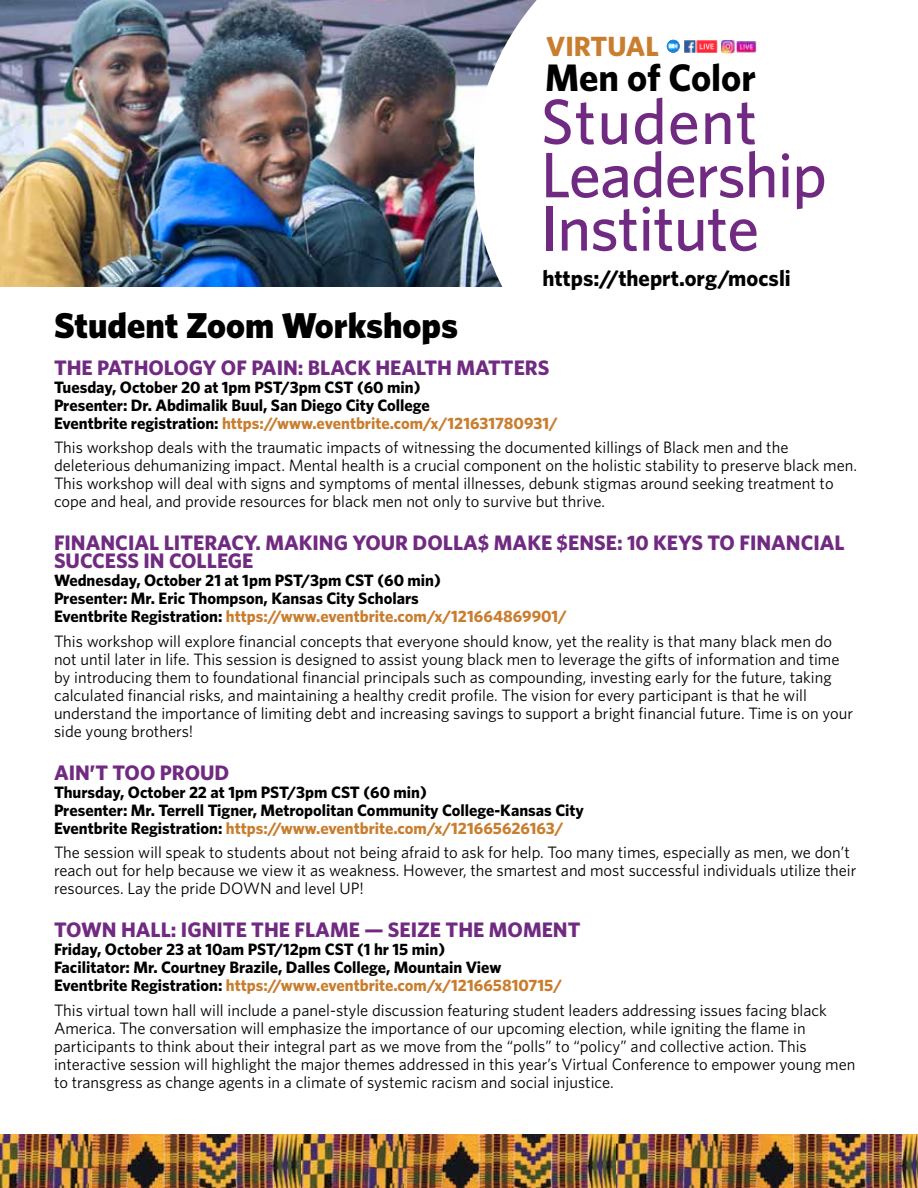
<style>
.page{position:relative;width:918px;height:1188px;background:#fff}
.page>*{position:absolute;margin:0;border:0;box-sizing:border-box;transform-origin:0 0}
.t1{font:500 64.35px/53.2px "Whitney";letter-spacing:-.015em;color:#712a81}
.t2{font:700 38.4px "Whitney";color:#000}
.t3{font:900 36px "Whitney";color:#000}
.t4{font:700 27.9px "Whitney";color:#c97d2e}
.t5{font:700 22.5px "Whitney";color:#000}
.t6{font:700 21px/18px "Whitney";color:#712a81}
.t7{font:16.5px/18px "Whitney";color:#000}
.t8{font:700 16.5px/18px "Whitney";color:#000}
.s1{color:#c97d2e}
</style>
<div class="page">
<img style="left:0;top:0;width:474px;height:286px">
<svg style="left:474px;top:0;width:284px;height:287px"></svg>
<svg style="left:667px;top:40px;width:13px;height:13px"></svg>
<img style="left:684px;top:40px;width:33px;height:13px">
<img style="left:719px;top:39px;width:38px;height:16px">
<img style="left:0;top:1134px;width:918px;height:54px">
<h3 class="t4" style="left:546px;top:29px;width:114px">VIRTUAL</h3>
<h2 class="t2" style="left:545px;top:54px;width:212px">Men of Color</h2>
<h1 class="t1" style="left:541px;top:93px;width:288px">Student<br>Leadership<br>Institute</h1>
<h3 class="t3" style="left:54px;top:301px;width:406px">Student Zoom Workshops</h3>
<h3 class="t5" style="left:542px;top:265px;width:250px">https://theprt.org/mocsli</h3>
<p class="t6" style="left:54px;top:358px;width:497px">THE PATHOLOGY OF PAIN: BLACK HEALTH MATTERS</p>
<p class="t8" style="left:54px;top:377px;width:505px">Tuesday, October 20 at 1pm PST/3pm CST (60 min)<br>Presenter: Dr. Abdimalik Buul, San Diego City College<br>Eventbrite registration: <span class="s1">https://www.eventbrite.com/x/121631780931/</span></p>
<p class="t7" style="left:54px;top:438px;width:805px">This workshop deals with the traumatic impacts of witnessing the documented killings of Black men and the deleterious dehumanizing impact. Mental health is a crucial component on the holistic stability to preserve black men.<br>This workshop will deal with signs and symptoms of mental illnesses, debunk stigmas around seeking treatment to cope and heal, and provide resources for black men not only to survive but thrive.</p>
<p class="t6" style="left:54px;top:533px;width:792px">FINANCIAL LITERACY. MAKING YOUR DOLLA$ MAKE $ENSE: 10 KEYS TO FINANCIAL<br>SUCCESS IN COLLEGE</p>
<p class="t8" style="left:54px;top:571px;width:515px">Wednesday, October 21 at 1pm PST/3pm CST (60 min)<br>Presenter: Mr. Eric Thompson, Kansas City Scholars<br>Eventbrite Registration: <span class="s1">https://www.eventbrite.com/x/121664869901/</span></p>
<p class="t7" style="left:54px;top:632px;width:801px">This workshop will explore financial concepts that everyone should know, yet the reality is that many black men do not until later in life. This session is designed to assist young black men to leverage the gifts of information and time by introducing them to foundational financial principals such as compounding, investing early for the future, taking calculated financial risks, and maintaining a healthy credit profile. The vision for every participant is that he will understand the importance of limiting debt and increasing savings to support a bright financial future. Time is on your side young brothers!</p>
<p class="t6" style="left:54px;top:763px;width:177px">AIN’T TOO PROUD</p>
<p class="t8" style="left:54px;top:782px;width:531px">Thursday, October 22 at 1pm PST/3pm CST (60 min)<br>Presenter: Mr. Terrell Tigner, Metropolitan Community College-Kansas City<br>Eventbrite Registration: <span class="s1">https://www.eventbrite.com/x/121665626163/</span></p>
<p class="t7" style="left:54px;top:843px;width:804px">The session will speak to students about not being afraid to ask for help. Too many times, especially as men, we don’t reach out for help because we view it as weakness. However, the smartest and most successful individuals utilize their resources. Lay the pride DOWN and level UP!</p>
<p class="t6" style="left:54px;top:920px;width:528px">TOWN HALL: IGNITE THE FLAME — SEIZE THE MOMENT</p>
<p class="t8" style="left:54px;top:940px;width:510px">Friday, October 23 at 10am PST/12pm CST (1 hr 15 min)<br>Facilitator: Mr. Courtney Brazile, Dalles College, Mountain View<br>Eventbrite Registration: <span class="s1">https://www.eventbrite.com/x/121665810715/</span></p>
<p class="t7" style="left:54px;top:1001px;width:803px">This virtual town hall will include a panel-style discussion featuring student leaders addressing issues facing black America. The conversation will emphasize the importance of our upcoming election, while igniting the flame in participants to think about their integral part as we move from the “polls” to “policy” and collective action. This interactive session will highlight the major themes addressed in this year’s Virtual Conference to empower young men to transgress as change agents in a climate of systemic racism and social injustice.</p>
</div>
